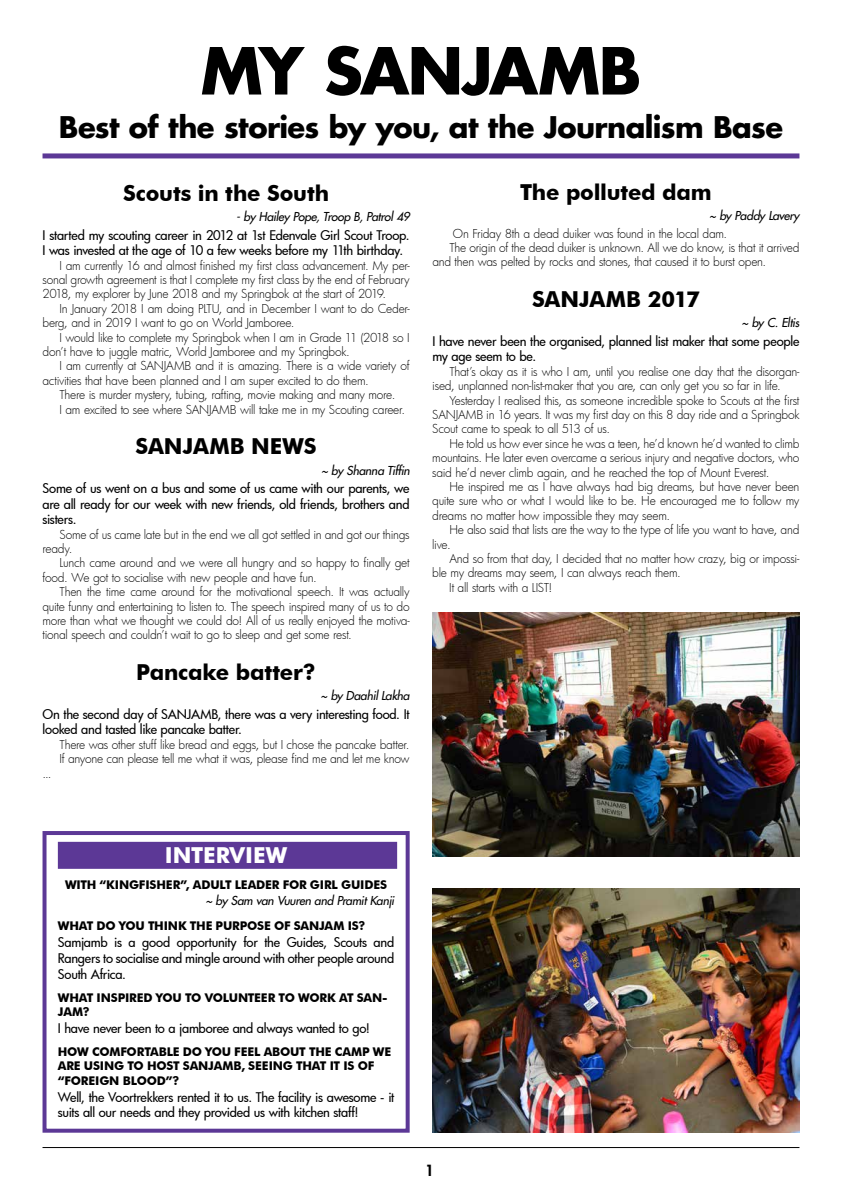
<style>
.page{position:relative;width:842px;height:1191px;background:#fff}
.page>*{position:absolute;margin:0;border:0;box-sizing:border-box;transform-origin:0 0}
.t1{font:700 63px "Futura Std";letter-spacing:-.03em;color:#000}
.t2{font:700 29px "Futura Std";letter-spacing:-.02em;color:#000}
.t3{font:700 22px "Futura BT";letter-spacing:-.01em;color:#000}
.t4{font:700 22px "Futura BT";color:#fff}
.t5{font:800 15px "Futura Std";color:#000}
.t6{font:13px/15.6px "Futura Md";letter-spacing:-.02em;color:#000}
.t7{font:12px/14.4px "Futura Lt";letter-spacing:-.02em;color:#000}
.t8{font:700 12px/14.4px "Futura BT";letter-spacing:-.015em;color:#000}
.t9{font:italic 500 12px "Futura Std";letter-spacing:-.025em;color:#000}
</style>
<div class="page">
<hr style="left:43px;top:1147px;width:756px;height:1px;background:#000">
<div style="left:43px;top:153px;width:756px;height:5px;background:#5c3896"></div>
<div style="left:58px;top:842px;width:339px;height:27px;background:#5c3896"></div>
<div style="left:43px;top:831px;width:367px;height:301px;border:4px solid #5c3896"></div>
<img style="left:432px;top:612px;width:367px;height:244px">
<img style="left:432px;top:888px;width:367px;height:244px">
<h1 class="t1" style="left:201px;top:29px;width:442px">MY SANJAMB</h1>
<h2 class="t2" style="left:59px;top:107px;width:726px">Best of the stories by you, at the Journalism Base</h2>
<h3 class="t3" style="left:123px;top:180px;width:208px">Scouts in the South</h3>
<p class="t9" style="left:236px;top:209px;width:175px">- by Hailey Pope, Troop B, Patrol 49</p>
<p class="t6" style="left:43px;top:227px;width:369px">I started my scouting career in 2012 at 1st Edenvale Girl Scout Troop.<br>I was invested at the age of 10 a few weeks before my 11th birthday.</p>
<p class="t7" style="left:43px;top:258px;width:369px;text-align:justify;text-indent:17px">I am currently 16 and almost finished my first class advancement. My per&shy;sonal growth agreement is that I complete my first class by the end of February 2018, my explorer by June 2018 and my Springbok at the start of 2019.</p>
<p class="t7" style="left:42px;top:301px;width:369px;text-indent:17px">In January 2018 I am doing PLTU, and in December I want to do Ceder&shy;berg, and in 2019 I want to go on World Jamboree.</p>
<p class="t7" style="left:42px;top:330px;width:369px;text-indent:17px">I would like to complete my Springbok when I am in Grade 11 (2018 so I don’t have to juggle matric, World Jamboree and my Springbok.</p>
<p class="t7" style="left:42px;top:358px;width:369px;text-indent:17px">I am currently at SANJAMB and it is amazing. There is a wide variety of activities that have been planned and I am super excited to do them.</p>
<p class="t7" style="left:60px;top:387px;width:347px">There is murder mystery, tubing, rafting, movie making and many more.<br>I am excited to see where SANJAMB will take me in my Scouting career.</p>
<h3 class="t3" style="left:136px;top:433px;width:183px">SANJAMB NEWS</h3>
<p class="t9" style="left:321px;top:462px;width:90px">~ by Shanna Tiffin</p>
<p class="t6" style="left:43px;top:480px;width:369px;text-align:justify">Some of us went on a bus and some of us came with our parents, we are all ready for our week with new friends, old friends, brothers and sisters.</p>
<p class="t7" style="left:43px;top:527px;width:369px;text-indent:17px">Some of us came late but in the end we all got settled in and got our things ready.</p>
<p class="t7" style="left:43px;top:555px;width:369px;text-indent:17px">Lunch came around and we were all hungry and so happy to finally get food. We got to socialise with new people and have fun.</p>
<p class="t7" style="left:43px;top:584px;width:369px;text-align:justify;text-indent:17px">Then the time came around for the motivational speech. It was actually quite funny and entertaining to listen to. The speech inspired many of us to do more than what we thought we could do! All of us really enjoyed the motiva&shy;tional speech and couldn’t wait to go to sleep and get some rest.</p>
<h3 class="t3" style="left:136px;top:659px;width:181px">Pancake batter?</h3>
<p class="t9" style="left:321px;top:688px;width:91px">~ by Daahil Lakha</p>
<p class="t6" style="left:43px;top:706px;width:369px">On the second day of SANJAMB, there was a very interesting food. It looked and tasted like pancake batter.</p>
<p class="t7" style="left:60px;top:737px;width:352px">There was other stuff like bread and eggs, but I chose the pancake batter.<br>If anyone can please tell me what it was, please find me and let me know</p>
<p class="t7" style="left:43px;top:765px;width:11px">...</p>
<h3 class="t3" style="left:520px;top:179px;width:193px">The polluted dam</h3>
<p class="t9" style="left:709px;top:208px;width:92px">~ by Paddy Lavery</p>
<p class="t7" style="left:453px;top:226px;width:276px">On Friday 8th a dead duiker was found in the local dam.</p>
<p class="t7" style="left:449px;top:240px;width:352px">The origin of the dead duiker is unknown. All we do know, is that it arrived</p>
<p class="t7" style="left:432px;top:255px;width:335px">and then was pelted by rocks and stones, that caused it to burst open.</p>
<h3 class="t3" style="left:532px;top:286px;width:169px">SANJAMB 2017</h3>
<p class="t9" style="left:742px;top:315px;width:59px">~ by C. Eltis</p>
<p class="t6" style="left:432px;top:333px;width:369px">I have never been the organised, planned list maker that some people my age seem to be.</p>
<p class="t7" style="left:432px;top:364px;width:369px;text-indent:17px">That’s okay as it is who I am, until you realise one day that the disorgan&shy;ised, unplanned non-list-maker that you are, can only get you so far in life.</p>
<p class="t7" style="left:432px;top:393px;width:369px;text-align:justify;text-indent:17px">Yesterday I realised this, as someone incredible spoke to Scouts at the first SANJAMB in 16 years. It was my first day on this 8 day ride and a Springbok Scout came to speak to all 513 of us.</p>
<p class="t7" style="left:432px;top:436px;width:369px;text-align:justify;text-indent:17px">He told us how ever since he was a teen, he’d known he’d wanted to climb mountains. He later even overcame a serious injury and negative doctors, who said he’d never climb again, and he reached the top of Mount Everest.</p>
<p class="t7" style="left:432px;top:479px;width:369px;text-align:justify;text-indent:17px">He inspired me as I have always had big dreams, but have never been quite sure who or what I would like to be. He encouraged me to follow my dreams no matter how impossible they may seem.</p>
<p class="t7" style="left:432px;top:522px;width:369px;text-indent:17px">He also said that lists are the way to the type of life you want to have, and live.</p>
<p class="t7" style="left:449px;top:551px;width:352px">And so from that day, I decided that no matter how crazy, big or impossi-</p>
<p class="t7" style="left:432px;top:565px;width:250px">ble my dreams may seem, I can always reach them.</p>
<p class="t7" style="left:449px;top:580px;width:105px">It all starts with a LIST!</p>
<h3 class="t4" style="left:165px;top:842px;width:124px">INTERVIEW</h3>
<p class="t8" style="left:65px;top:877px;width:324px">WITH “KINGFISHER”, ADULT LEADER FOR GIRL GUIDES</p>
<p class="t9" style="left:205px;top:892px;width:190px">~ by Sam van Vuuren and Pramit Kanji</p>
<p class="t8" style="left:58px;top:919px;width:309px">WHAT DO YOU THINK THE PURPOSE OF SANJAM IS?</p>
<p class="t6" style="left:58px;top:934px;width:338px;text-align:justify">Samjamb is a good opportunity for the Guides, Scouts and Rangers to socialise and mingle around with other people around South Africa.</p>
<p class="t8" style="left:58px;top:990px;width:331px">WHAT INSPIRED YOU TO VOLUNTEER TO WORK AT SAN-<br>JAM?</p>
<p class="t6" style="left:58px;top:1020px;width:314px">I have never been to a jamboree and always wanted to go!</p>
<p class="t8" style="left:58px;top:1044px;width:335px">HOW COMFORTABLE DO YOU FEEL ABOUT THE CAMP WE<br>ARE USING TO HOST SANJAMB, SEEING THAT IT IS OF “FOREIGN BLOOD”?</p>
<p class="t6" style="left:58px;top:1088px;width:338px">Well, the Voortrekkers rented it to us. The facility is awesome - it suits all our needs and they provided us with kitchen staff!</p>
<p class="t5" style="left:425px;top:1160px;width:10px">1</p>
</div>
